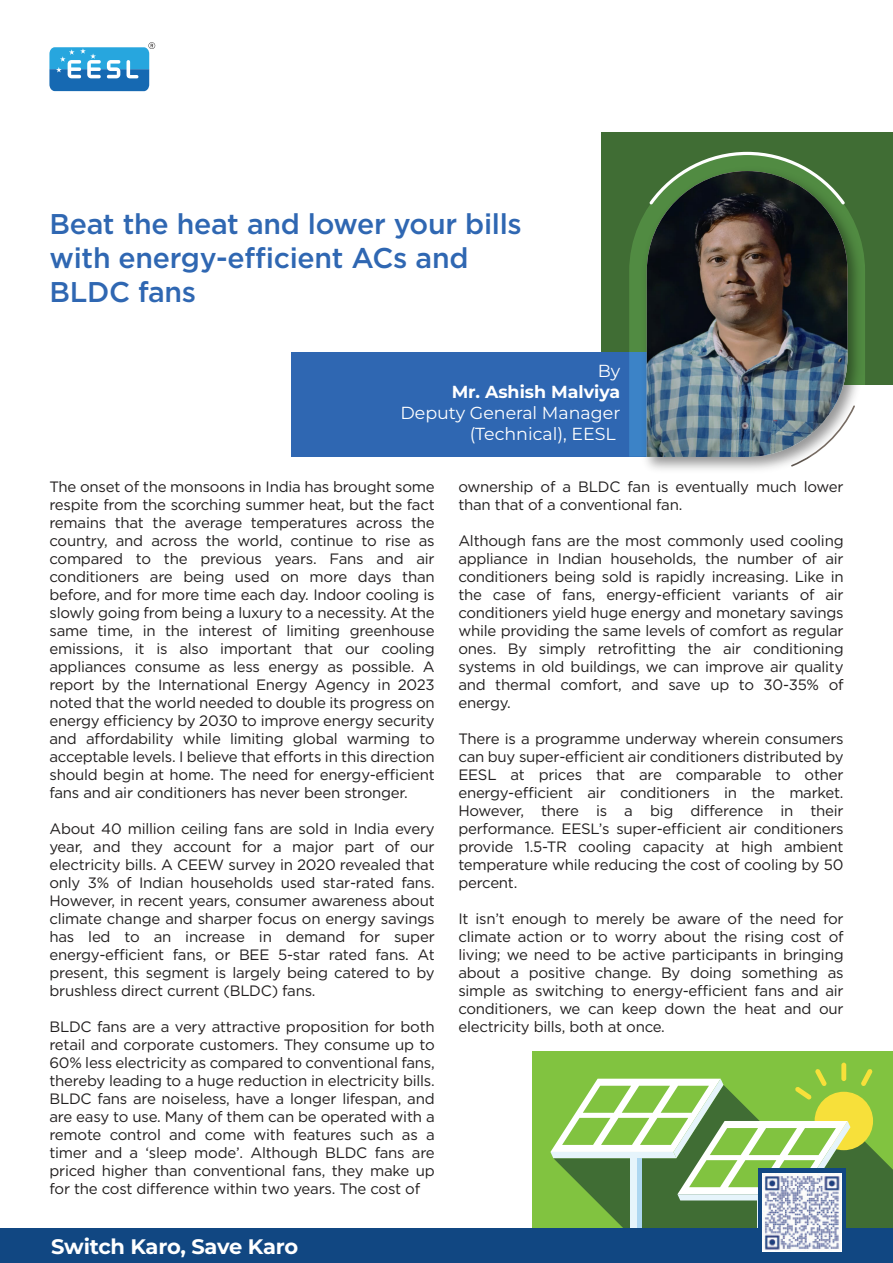
<style>
.page{position:relative;width:893px;height:1263px;background:#fff}
.page>*{position:absolute;margin:0;border:0;box-sizing:border-box;transform-origin:0 0}
.t1{font:500 28.5px/34.2px "Gotham";letter-spacing:-.01em;color:#2f67b2}
.t2{font:700 21px "Montserrat";letter-spacing:-.02em;color:#fff}
.t3{font:17.4px/20.9px "Montserrat";color:#fff;text-align:right}
.t4{font:700 17.4px "Montserrat";color:#fff}
.t5{font:15px/18px "Gotham";letter-spacing:-.015em;color:#211e1e;text-align:justify}
</style>
<div class="page">
<div style="left:601px;top:132px;width:292px;height:252px;background:#406d34"></div>
<div style="left:291px;top:353px;width:356px;height:104px;background:#2f67b2"></div>
<svg style="left:49px;top:42px;width:106px;height:49px"></svg>
<svg style="left:629px;top:228px;width:9px;height:229px;background:#46847d"></svg>
<svg style="left:699px;top:152px;width:96px;height:10px"></svg>
<img style="left:638px;top:162px;width:229px;height:308px">
<img style="left:647px;top:171px;width:200px;height:286px">
<div style="left:532px;top:1051px;width:180px;height:180px;background:#81c340"></div>
<div style="left:712px;top:1051px;width:181px;height:180px;background:#81c340"></div>
<div style="left:841px;top:1062px;width:5px;height:19px;background:#f7e03a;border-radius:2px"></div>
<svg style="left:550px;top:1069px;width:343px;height:159px"></svg>
<div style="left:757px;top:1200px;width:12px;height:31px;background:#e6f4fb"></div>
<div style="left:0;top:1228px;width:893px;height:35px;background:#114782"></div>
<div style="left:758px;top:1168px;width:88px;height:86px;background:#114782"></div>
<img style="left:763px;top:1173px;width:78px;height:79px">
<h1 class="t1" style="left:49px;top:206px;width:474px">Beat the heat and lower your bills with energy-efficient ACs and<br>BLDC fans</h1>
<p class="t3" style="left:598px;top:360px;width:24px">By</p>
<p class="t4" style="left:452px;top:379px;width:170px">Mr. Ashish Malviya</p>
<p class="t3" style="left:401px;top:401px;width:221px">Deputy General Manager (Technical), EESL</p>
<p class="t5" style="left:49px;top:477px;width:387px">The onset of the monsoons in India has brought some respite from the scorching summer heat, but the fact remains that the average temperatures across the country, and across the world, continue to rise as compared to the previous years. Fans and air conditioners are being used on more days than before, and for more time each day. Indoor cooling is slowly going from being a luxury to a necessity. At the same time, in the interest of limiting greenhouse emissions, it is also important that our cooling appliances consume as less energy as possible. A report by the International Energy Agency in 2023 noted that the world needed to double its progress on energy efficiency by 2030 to improve energy security and affordability while limiting global warming to acceptable levels. I believe that efforts in this direction should begin at home. The need for energy-efficient fans and air conditioners has never been stronger.</p>
<p class="t5" style="left:49px;top:819px;width:387px">About 40 million ceiling fans are sold in India every year, and they account for a major part of our electricity bills. A CEEW survey in 2020 revealed that only 3% of Indian households used star-rated fans.<br>However, in recent years, consumer awareness about climate change and sharper focus on energy savings has led to an increase in demand for super energy-efficient fans, or BEE 5-star rated fans. At present, this segment is largely being catered to by brushless direct current (BLDC) fans.</p>
<p class="t5" style="left:49px;top:1017px;width:387px">BLDC fans are a very attractive proposition for both retail and corporate customers. They consume up to 60% less electricity as compared to conventional fans, thereby leading to a huge reduction in electricity bills.<br>BLDC fans are noiseless, have a longer lifespan, and are easy to use. Many of them can be operated with a remote control and come with features such as a timer and a ‘sleep mode’. Although BLDC fans are priced higher than conventional fans, they make up for the cost difference within two years. The cost of</p>
<h2 class="t2" style="left:51px;top:1231px;width:248px">Switch Karo, Save Karo</h2>
<p class="t5" style="left:458px;top:477px;width:387px">ownership of a BLDC fan is eventually much lower than that of a conventional fan.</p>
<p class="t5" style="left:458px;top:531px;width:387px">Although fans are the most commonly used cooling appliance in Indian households, the number of air conditioners being sold is rapidly increasing. Like in the case of fans, energy-efficient variants of air conditioners yield huge energy and monetary savings while providing the same levels of comfort as regular ones. By simply retrofitting the air conditioning systems in old buildings, we can improve air quality and thermal comfort, and save up to 30-35% of energy.</p>
<p class="t5" style="left:458px;top:729px;width:387px">There is a programme underway wherein consumers can buy super-efficient air conditioners distributed by EESL at prices that are comparable to other energy-efficient air conditioners in the market.<br>However, there is a big difference in their performance. EESL’s super-efficient air conditioners provide 1.5-TR cooling capacity at high ambient temperature while reducing the cost of cooling by 50 percent.</p>
<p class="t5" style="left:458px;top:909px;width:387px">It isn’t enough to merely be aware of the need for climate action or to worry about the rising cost of living; we need to be active participants in bringing about a positive change. By doing something as simple as switching to energy-efficient fans and air conditioners, we can keep down the heat and our electricity bills, both at once.</p>
</div>
